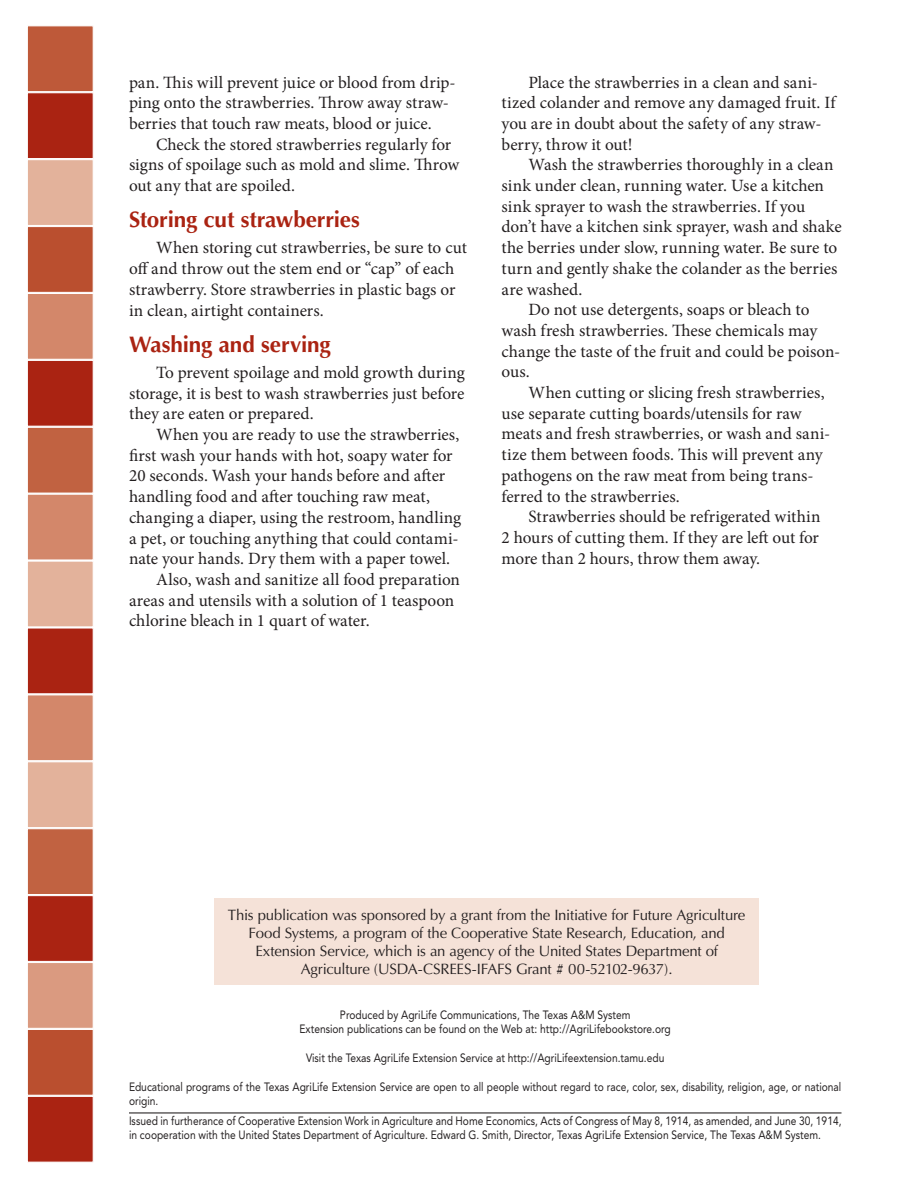
<style>
.page{position:relative;width:918px;height:1188px;background:#fff}
.page>*{position:absolute;margin:0;border:0;box-sizing:border-box;transform-origin:0 0}
.heading1{font:700 22.5px "Optima";letter-spacing:-.01em;color:#aa2312}
.body_text{font:17.25px/20.7px "Minion Pro";color:#231f20}
.body_text-2{font:15px/18px "Optima";letter-spacing:-.015em;color:#231f20;text-align:center}
.Statement{font:12px/14.4px "Avenir";color:#231f20;scale:.85 1}
</style>
<div class="page">
<div style="left:27px;top:92px;width:67px;height:67px;background:#aa2312;border:1px solid #fff"></div>
<div style="left:27px;top:159px;width:67px;height:67px;background:#e3b29b;border:1px solid #fff"></div>
<div style="left:27px;top:26px;width:67px;height:66px;background:#be5939;border:1px solid #fff"></div>
<div style="left:27px;top:226px;width:67px;height:67px;background:#ba4f2f;border:1px solid #fff"></div>
<div style="left:27px;top:293px;width:67px;height:67px;background:#d3876a;border:1px solid #fff"></div>
<div style="left:27px;top:360px;width:67px;height:67px;background:#aa2312;border:1px solid #fff"></div>
<div style="left:27px;top:427px;width:67px;height:66px;background:#c16241;border:1px solid #fff"></div>
<div style="left:27px;top:494px;width:67px;height:66px;background:#d3876a;border:1px solid #fff"></div>
<div style="left:27px;top:561px;width:67px;height:66px;background:#e3b29b;border:1px solid #fff"></div>
<div style="left:27px;top:628px;width:67px;height:66px;background:#aa2312;border:1px solid #fff"></div>
<div style="left:27px;top:695px;width:67px;height:66px;background:#d3876a;border:1px solid #fff"></div>
<div style="left:27px;top:761px;width:67px;height:67px;background:#e3b29b;border:1px solid #fff"></div>
<div style="left:27px;top:828px;width:67px;height:67px;background:#c16241;border:1px solid #fff"></div>
<div style="left:27px;top:895px;width:67px;height:67px;background:#aa2312;border:1px solid #fff"></div>
<div style="left:27px;top:962px;width:67px;height:67px;background:#da9a80;border:1px solid #fff"></div>
<div style="left:27px;top:1029px;width:67px;height:67px;background:#ba4f2f;border:1px solid #fff"></div>
<div style="left:27px;top:1096px;width:67px;height:66px;background:#aa2312;border:1px solid #fff"></div>
<div style="left:214px;top:898px;width:545px;height:88px;background:#f5e2d8"></div>
<hr style="left:129px;top:1113px;width:713px;height:1px;background:#231f20">
<p class="body_text" style="left:129px;top:72px;width:328px">pan. This will prevent juice or blood from drip&shy;ping onto the strawberries. Throw away straw&shy;berries that touch raw meats, blood or juice.</p>
<p class="body_text" style="left:129px;top:134px;width:332px;text-indent:27px">Check the stored strawberries regularly for signs of spoilage such as mold and slime. Throw out any that are spoiled.</p>
<p class="heading1" style="left:129px;top:207px;width:232px">Storing cut strawberries</p>
<p class="body_text" style="left:129px;top:238px;width:339px;text-indent:27px">When storing cut strawberries, be sure to cut off and throw out the stem end or “cap” of each strawberry. Store strawberries in plastic bags or in clean, airtight containers.</p>
<p class="heading1" style="left:129px;top:331px;width:203px">Washing and serving</p>
<p class="body_text" style="left:129px;top:362px;width:337px;text-align:justify;text-indent:27px">To prevent spoilage and mold growth during storage, it is best to wash strawberries just before they are eaten or prepared.</p>
<p class="body_text" style="left:129px;top:424px;width:334px;text-indent:27px">When you are ready to use the strawberries, first wash your hands with hot, soapy water for 20 seconds. Wash your hands before and after handling food and after touching raw meat, changing a diaper, using the restroom, handling a pet, or touching anything that could contami&shy;nate your hands. Dry them with a paper towel.</p>
<p class="body_text" style="left:129px;top:569px;width:332px;text-indent:27px">Also, wash and sanitize all food preparation areas and utensils with a solution of 1 teaspoon chlorine bleach in 1 quart of water.</p>
<p class="body_text" style="left:502px;top:72px;width:335px;text-indent:27px">Place the strawberries in a clean and sani&shy;tized colander and remove any damaged fruit. If you are in doubt about the safety of any straw&shy;berry, throw it out!</p>
<p class="body_text" style="left:502px;top:155px;width:342px;text-indent:27px">Wash the strawberries thoroughly in a clean sink under clean, running water. Use a kitchen sink sprayer to wash the strawberries. If you don’t have a kitchen sink sprayer, wash and shake the berries under slow, running water. Be sure to turn and gently shake the colander as the berries are washed.</p>
<p class="body_text" style="left:502px;top:299px;width:340px;text-indent:27px">Do not use detergents, soaps or bleach to wash fresh strawberries. These chemicals may change the taste of the fruit and could be poison&shy;ous.</p>
<p class="body_text" style="left:502px;top:382px;width:330px;text-indent:27px">When cutting or slicing fresh strawberries, use separate cutting boards/utensils for raw meats and fresh strawberries, or wash and sani&shy;tize them between foods. This will prevent any pathogens on the raw meat from being trans&shy;ferred to the strawberries.</p>
<p class="body_text" style="left:502px;top:506px;width:321px;text-align:justify;text-indent:27px">Strawberries should be refrigerated within 2 hours of cutting them. If they are left out for more than 2 hours, throw them away.</p>
<p class="body_text-2" style="left:228px;top:906px;width:519px">This publication was sponsored by a grant from the Initiative for Future Agriculture Food Systems, a program of the Cooperative State Research, Education, and Extension Service, which is an agency of the United States Department of Agriculture (USDA-CSREES-IFAFS Grant # 00-52102-9637).</p>
<p class="Statement" style="left:340px;top:1007px;width:343px">Produced by AgriLife Communications, The Texas A&amp;M System</p>
<p class="Statement" style="left:300px;top:1022px;width:438px">Extension publications can be found on the Web at: http://AgriLifebookstore.org</p>
<p class="Statement" style="left:306px;top:1050px;width:423px">Visit the Texas AgriLife Extension Service at http://AgriLifeextension.tamu.edu</p>
<p class="Statement" style="left:129px;top:1079px;width:840px">Educational programs of the Texas AgriLife Extension Service are open to all people without regard to race, color, sex, disability, religion, age, or national origin.</p>
<p class="Statement" style="left:129px;top:1113px;width:840px">Issued in furtherance of Cooperative Extension Work in Agriculture and Home Economics, Acts of Congress of May 8, 1914, as amended, and June 30, 1914, in cooperation with the United States Department of Agriculture. Edward G. Smith, Director, Texas AgriLife Extension Service, The Texas A&amp;M System.</p>
</div>
